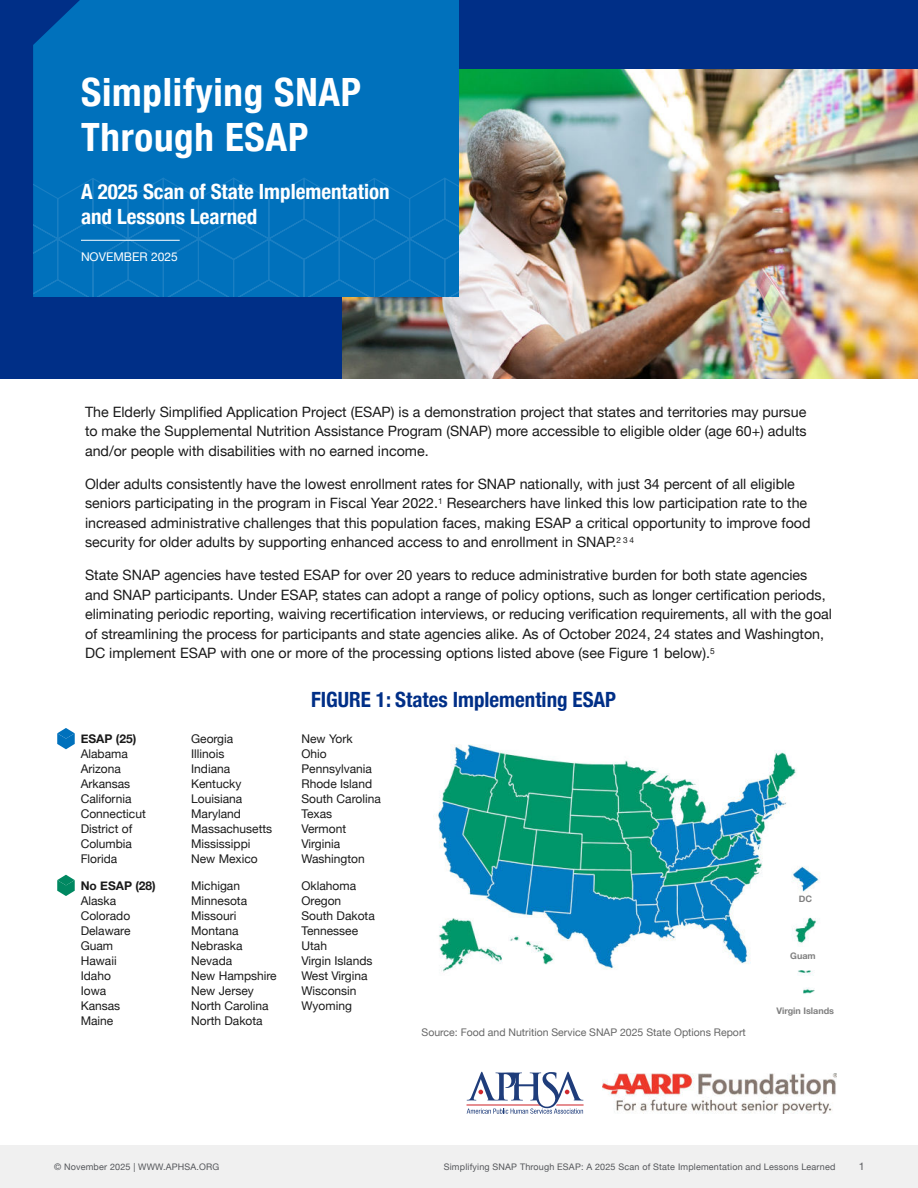
<style>
.page{position:relative;width:918px;height:1188px;background:#fff}
.page>*{position:absolute;margin:0;border:0;box-sizing:border-box;transform-origin:0 0}
.t1{font:700 condensed 39px/45px "Helvetica Neue";letter-spacing:.02em;color:#fff}
.t2{font:700 condensed 21px/25.2px "Helvetica Neue";color:#fff}
.t3{font:700 condensed 21px "Helvetica Neue";color:#002f87}
.t4{font:14.25px/19.5px "Helvetica Neue";color:#1a1a1a}
.t5{font:12px/15px "Helvetica Neue";color:#1a1a1a}
.t6{font:700 12px "Helvetica Neue";color:#1a1a1a}
.t7{font:12px "Helvetica Neue";color:#fff}
.t8{font:10.5px "Helvetica Neue";color:#666}
.t9{font:10.5px "Helvetica Neue";color:#54565a}
.t10{font:9px "Helvetica Neue";letter-spacing:.02em;color:#54565a}
.t11{font:700 9px "Helvetica Neue";color:#808080}
</style>
<div class="page">
<div style="left:0;top:0;width:918px;height:379px;background:#002f87"></div>
<img style="left:342px;top:69px;width:576px;height:310px">
<div style="left:33px;top:0;width:426px;height:177px;background:#0071bc"></div>
<svg style="left:33px;top:177px;width:426px;height:120px;background:#0272bc"></svg>
<div style="left:0;top:1146px;width:918px;height:42px;background:#f0f0f0"></div>
<hr style="left:466px;top:1104px;width:75px;height:2px;background:#d02a2f">
<svg style="left:467px;top:1072px;width:117px;height:42px"></svg>
<svg style="left:57px;top:728px;width:18px;height:21px"></svg>
<svg style="left:57px;top:875px;width:18px;height:21px"></svg>
<img style="left:603px;top:1073px;width:234px;height:41px">
<img style="left:436px;top:744px;width:383px;height:250px">
<hr style="left:81px;top:240px;width:99px;height:1px;background:#fff">
<h1 class="t1" style="left:81px;top:73px;width:282px">Simplifying SNAP<br>Through ESAP</h1>
<h2 class="t2" style="left:81px;top:181px;width:310px">A 2025 Scan of State Implementation and Lessons Learned</h2>
<p class="t7" style="left:81px;top:248px;width:98px">NOVEMBER 2025</p>
<p class="t4" style="left:85px;top:403px;width:723px;text-align:justify">The Elderly Simplified Application Project (ESAP) is a demonstration project that states and territories may pursue to make the Supplemental Nutrition Assistance Program (SNAP) more accessible to eligible older (age 60+) adults and/or people with disabilities with no earned income.</p>
<p class="t4" style="left:85px;top:475px;width:727px">Older adults consistently have the lowest enrollment rates for SNAP nationally, with just 34 percent of all eligible seniors participating in the program in Fiscal Year 2022.<sup>1</sup> Researchers have linked this low participation rate to the increased administrative challenges that this population faces, making ESAP a critical opportunity to improve food security for older adults by supporting enhanced access to and enrollment in SNAP.<sup>2</sup> <sup>3</sup> <sup>4</sup></p>
<p class="t4" style="left:85px;top:566px;width:749px">State SNAP agencies have tested ESAP for over 20 years to reduce administrative burden for both state agencies and SNAP participants. Under ESAP, states can adopt a range of policy options, such as longer certification periods, eliminating periodic reporting, waiving recertification interviews, or reducing verification requirements, all with the goal of streamlining the process for participants and state agencies alike. As of October 2024, 24 states and Washington, DC implement ESAP with one or more of the processing options listed above (see Figure 1 below).<sup>5</sup></p>
<p class="t6" style="left:81px;top:734px;width:57px">ESAP (25)</p>
<p class="t5" style="left:81px;top:747px;width:67px">Alabama<br>Arizona<br>Arkansas<br>California<br>Connecticut<br>District of<br>Columbia<br>Florida</p>
<p class="t6" style="left:81px;top:881px;width:77px">No ESAP (28)</p>
<p class="t5" style="left:81px;top:894px;width:51px">Alaska<br>Colorado<br>Delaware<br>Guam<br>Hawaii<br>Idaho<br>Iowa<br>Kansas<br>Maine</p>
<h2 class="t3" style="left:311px;top:692px;width:307px">FIGURE 1: States Implementing ESAP</h2>
<p class="t5" style="left:191px;top:732px;width:83px">Georgia<br>Illinois<br>Indiana<br>Kentucky<br>Louisiana<br>Maryland<br>Massachusetts<br>Mississippi<br>New Mexico</p>
<p class="t5" style="left:302px;top:732px;width:81px">New York<br>Ohio<br>Pennsylvania<br>Rhode Island<br>South Carolina<br>Texas<br>Vermont<br>Virginia<br>Washington</p>
<p class="t5" style="left:191px;top:879px;width:87px">Michigan<br>Minnesota<br>Missouri<br>Montana<br>Nebraska<br>Nevada<br>New Hampshire<br>New Jersey<br>North Carolina<br>North Dakota</p>
<p class="t5" style="left:302px;top:879px;width:75px">Oklahoma<br>Oregon<br>South Dakota<br>Tennessee<br>Utah<br>Virgin Islands<br>West Virgina<br>Wisconsin<br>Wyoming</p>
<p class="t8" style="left:422px;top:1025px;width:326px">Source: Food and Nutrition Service SNAP 2025 State Options Report</p>
<p class="t11" style="left:799px;top:895px;width:15px">DC</p>
<p class="t11" style="left:790px;top:953px;width:27px">Guam</p>
<p class="t11" style="left:777px;top:1007px;width:59px">Virgin Islands</p>
<p class="t10" style="left:54px;top:1160px;width:167px">© November 2025 | WWW.APHSA.ORG</p>
<p class="t10" style="left:444px;top:1160px;width:393px">Simplifying SNAP Through ESAP: A 2025 Scan of State Implementation and Lessons Learned</p>
<p class="t9" style="left:859px;top:1160px;width:7px">1</p>
</div>
